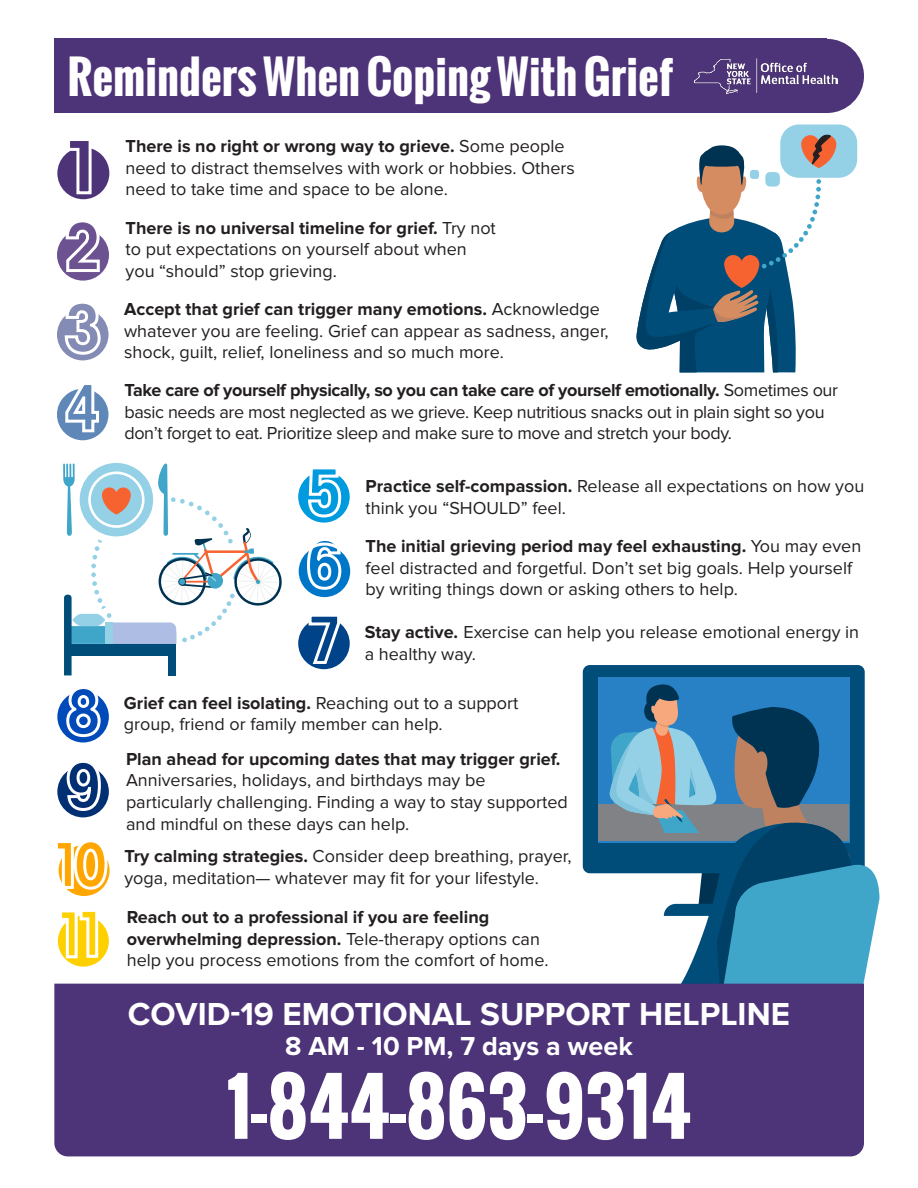
<style>
.page{position:relative;width:918px;height:1188px;background:#fff}
.page>*{position:absolute;margin:0;border:0;box-sizing:border-box;transform-origin:0 0}
.t1{font:700 75px "Oswald";color:#fff}
.t2{font:700 45px "Oswald";color:#fff}
.t3{font:700 33px "Proxima Nova";color:#fff}
.t4{font:700 27px "Proxima Nova";color:#fff}
.t5{font:18px/21.6px "Proxima Nova";color:#231f20}
.t6{font:18px/21.6px "Proxima Nova";letter-spacing:-.02em;color:#231f20}
.s1{font-weight:700}
</style>
<div class="page">
<div style="left:54px;top:39px;width:773px;height:74px;background:#4d3378"></div>
<div style="left:790px;top:39px;width:74px;height:74px;background:#4d3378;border-radius:50%"></div>
<img style="left:695px;top:59px;width:143px;height:34px">
<svg style="left:56px;top:146px;width:55px;height:55px"></svg>
<div style="left:54px;top:144px;width:58px;height:58px;border:3px solid #fff;border-radius:50%"></div>
<svg style="left:66px;top:141px;width:27px;height:55px"></svg>
<svg style="left:55px;top:228px;width:56px;height:54px"></svg>
<div style="left:54px;top:226px;width:58px;height:58px;border:3px solid #fff;border-radius:50%"></div>
<svg style="left:64px;top:222px;width:37px;height:52px"></svg>
<svg style="left:55px;top:307px;width:55px;height:55px"></svg>
<div style="left:54px;top:306px;width:58px;height:57px;border:3px solid #fff;border-radius:50%"></div>
<svg style="left:63px;top:303px;width:39px;height:53px"></svg>
<svg style="left:55px;top:387px;width:55px;height:55px"></svg>
<div style="left:54px;top:386px;width:57px;height:57px;border:3px solid #fff;border-radius:50%"></div>
<svg style="left:64px;top:385px;width:37px;height:49px"></svg>
<div style="left:780px;top:124px;width:77px;height:54px;background:#94d1e6;border-radius:19px"></div>
<svg style="left:636px;top:132px;width:200px;height:241px"></svg>
<svg style="left:63px;top:463px;width:219px;height:212px"></svg>
<svg style="left:297px;top:470px;width:54px;height:54px"></svg>
<div style="left:295px;top:468px;width:58px;height:58px;border:3px solid #fff;border-radius:50%"></div>
<svg style="left:306px;top:468px;width:37px;height:51px"></svg>
<svg style="left:297px;top:544px;width:55px;height:55px"></svg>
<svg style="left:305px;top:540px;width:38px;height:51px"></svg>
<div style="left:296px;top:543px;width:57px;height:57px;border:3px solid #fff;border-radius:50%"></div>
<svg style="left:297px;top:616px;width:54px;height:55px"></svg>
<div style="left:295px;top:615px;width:58px;height:57px;border:3px solid #fff;border-radius:50%"></div>
<svg style="left:307px;top:615px;width:35px;height:50px"></svg>
<svg style="left:56px;top:689px;width:54px;height:55px"></svg>
<div style="left:54px;top:688px;width:58px;height:58px;border:3px solid #fff;border-radius:50%"></div>
<svg style="left:65px;top:688px;width:37px;height:51px"></svg>
<svg style="left:56px;top:764px;width:54px;height:55px"></svg>
<div style="left:54px;top:763px;width:58px;height:57px;border:3px solid #fff;border-radius:50%"></div>
<svg style="left:65px;top:762px;width:37px;height:50px"></svg>
<svg style="left:57px;top:844px;width:54px;height:54px"></svg>
<div style="left:56px;top:842px;width:57px;height:57px;border:3px solid #fff;border-radius:50%"></div>
<svg style="left:56px;top:842px;width:53px;height:49px"></svg>
<svg style="left:56px;top:914px;width:54px;height:54px"></svg>
<div style="left:55px;top:913px;width:57px;height:57px;border:3px solid #fff;border-radius:50%"></div>
<svg style="left:58px;top:911px;width:42px;height:49px"></svg>
<div style="left:583px;top:665px;width:282px;height:208px;background:#004d7a;border-radius:7px"></div>
<div style="left:598px;top:677px;width:251px;height:165px;background:#2881c4"></div>
<div style="left:598px;top:804px;width:251px;height:37px;background:#808285"></div>
<svg style="left:610px;top:681px;width:269px;height:303px"></svg>
<div style="left:54px;top:984px;width:810px;height:172px;background:#4d3378"></div>
<h1 class="t2" style="left:67px;top:44px;width:607px">Reminders When Coping With Grief</h1>
<p class="t5" style="left:126px;top:136px;width:451px"><span class="s1">There is no right or wrong way to grieve.</span> Some people need to distract themselves with work or hobbies. Others need to take time and space to be alone.</p>
<p class="t5" style="left:126px;top:217px;width:372px"><span class="s1">There is no universal timeline for grief.</span> Try not to put expectations on yourself about when you “should” stop grieving.</p>
<p class="t5" style="left:124px;top:298px;width:486px"><span class="s1">Accept that grief can trigger many emotions.</span> Acknowledge whatever you are feeling. Grief can appear as sadness, anger, shock, guilt, relief, loneliness and so much more.</p>
<p class="t6" style="left:124px;top:380px;width:715px"><span class="s1">Take care of yourself physically, so you can take care of yourself emotionally.</span> Sometimes our basic needs are most neglected as we grieve. Keep nutritious snacks out in plain sight so you don’t forget to eat. Prioritize sleep and make sure to move and stretch your body.</p>
<p class="t5" style="left:366px;top:476px;width:500px"><span class="s1">Practice self-compassion.</span> Release all expectations on how you think you “SHOULD” feel.</p>
<p class="t5" style="left:366px;top:536px;width:497px"><span class="s1">The initial grieving period may feel exhausting.</span> You may even feel distracted and forgetful. Don’t set big goals. Help yourself by writing things down or asking others to help.</p>
<p class="t5" style="left:365px;top:622px;width:496px"><span class="s1">Stay active.</span> Exercise can help you release emotional energy in a healthy way.</p>
<p class="t5" style="left:124px;top:692px;width:396px"><span class="s1">Grief can feel isolating.</span> Reaching out to a support group, friend or family member can help.</p>
<p class="t5" style="left:126px;top:748px;width:443px"><span class="s1">Plan ahead for upcoming dates that may trigger grief.<br></span>Anniversaries, holidays, and birthdays may be particularly challenging. Finding a way to stay supported and mindful on these days can help.</p>
<p class="t5" style="left:124px;top:846px;width:449px"><span class="s1">Try calming strategies.</span> Consider deep breathing, prayer, yoga, meditation— whatever may fit for your lifestyle.</p>
<p class="t5" style="left:127px;top:907px;width:423px"><span class="s1">Reach out to a professional if you are feeling overwhelming depression.</span> Tele-therapy options can help you process emotions from the comfort of home.</p>
<p class="t3" style="left:128px;top:995px;width:664px">COVID-19 EMOTIONAL SUPPORT HELPLINE</p>
<p class="t4" style="left:285px;top:1030px;width:349px">8 AM - 10 PM, 7 days a week</p>
<p class="t1" style="left:227px;top:1051px;width:466px">1-844-863-9314</p>
</div>
